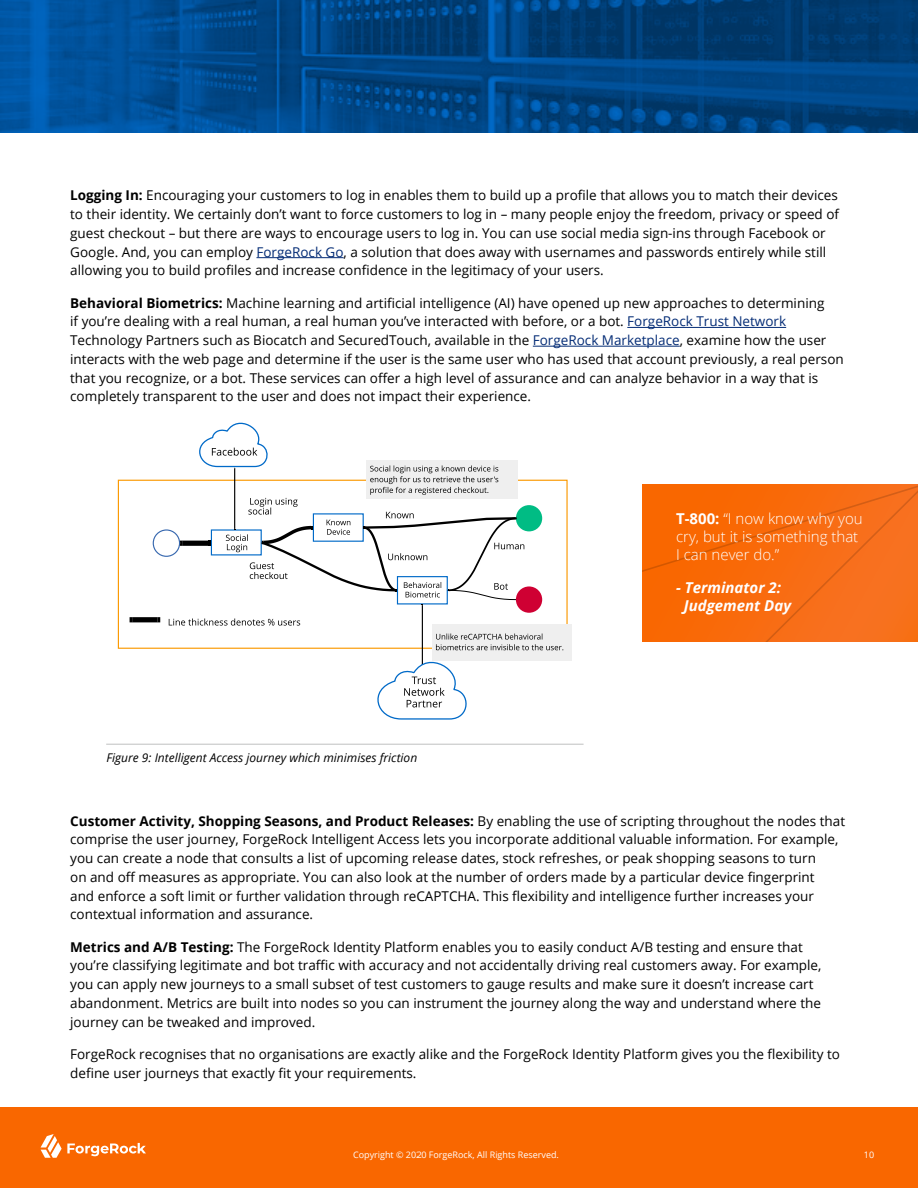
<style>
.page{position:relative;width:918px;height:1188px;background:#fff}
.page>*{position:absolute;margin:0;border:0;box-sizing:border-box;transform-origin:0 0}
.t1{font:300 15px/18px "Open Sans";color:#fff}
.t2{font:italic 700 15px/18px "Open Sans";color:#fff}
.t3{font:13.5px/18.8px "Open Sans";color:#000}
.t4{font:italic 12px "Open Sans";color:#000}
.t5{font:9px "Open Sans";color:#fff}
.s1{font-weight:700}
.s2{color:#032b75}
</style>
<div class="page">
<div style="left:0;top:1107px;width:918px;height:81px;background:#f96700"></div>
<svg style="left:41px;top:1134px;width:105px;height:24px"></svg>
<svg style="left:0;top:0;width:918px;height:133px;background:#004787"></svg>
<hr style="left:256px;top:257px;width:88px;height:1px;background:#032b75">
<hr style="left:627px;top:327px;width:159px;height:1px;background:#032b75">
<hr style="left:533px;top:346px;width:147px;height:1px;background:#032b75">
<hr style="left:422px;top:605px;width:1px;height:63px;background:#000">
<div style="left:516px;top:505px;width:26px;height:26px;background:#00bc84;border-radius:50%"></div>
<div style="left:516px;top:586px;width:26px;height:27px;background:#cf0033;border-radius:50%"></div>
<div style="left:153px;top:529px;width:27px;height:28px;border:1px solid #3768af;border-radius:50%"></div>
<div style="left:183px;top:541px;width:25px;height:5px;background:#000"></div>
<svg style="left:180px;top:541px;width:3px;height:5px"></svg>
<div style="left:132px;top:617px;width:26px;height:5px;background:#000"></div>
<svg style="left:169px;top:618px;width:131px;height:8px"></svg>
<div style="left:432px;top:624px;width:140px;height:37px;background:#efefef"></div>
<svg style="left:192px;top:422px;width:332px;height:184px"></svg>
<svg style="left:368px;top:634px;width:195px;height:86px"></svg>
<hr style="left:106px;top:744px;width:478px;height:1px;background:#bfc0c1">
<svg style="left:643px;top:485px;width:275px;height:156px;background:#f76b0e"></svg>
<p class="t3" style="left:70px;top:186px;width:770px"><span class="s1">Logging In:</span> Encouraging your customers to log in enables them to build up a profile that allows you to match their devices to their identity. We certainly don’t want to force customers to log in – many people enjoy the freedom, privacy or speed of guest checkout – but there are ways to encourage users to log in. You can use social media sign-ins through Facebook or Google. And, you can employ <span class="s2">ForgeRock Go</span>, a solution that does away with usernames and passwords entirely while still allowing you to build profiles and increase confidence in the legitimacy of your users.</p>
<p class="t3" style="left:70px;top:293px;width:775px"><span class="s1">Behavioral Biometrics:</span> Machine learning and artificial intelligence (AI) have opened up new approaches to determining<br>if you’re dealing with a real human, a real human you’ve interacted with before, or a bot. <span class="s2">ForgeRock Trust Network </span>Technology Partners such as Biocatch and SecuredTouch, available in the <span class="s2">ForgeRock Marketplace</span>, examine how the user interacts with the web page and determine if the user is the same user who has used that account previously, a real person that you recognize, or a bot. These services can offer a high level of assurance and can analyze behavior in a way that is completely transparent to the user and does not impact their experience.</p>
<p class="t4" style="left:106px;top:749px;width:312px">Figure 9: Intelligent Access journey which minimises friction</p>
<p class="t1" style="left:676px;top:509px;width:188px"><span class="s1">T-800:</span> “I now know why you cry, but it is something that<br>I can never do.”</p>
<p class="t2" style="left:684px;top:578px;width:109px;text-indent:-8px">- Terminator 2:<br>Judgement Day</p>
<p class="t3" style="left:70px;top:811px;width:776px"><span class="s1">Customer Activity, Shopping Seasons, and Product Releases:</span> By enabling the use of scripting throughout the nodes that comprise the user journey, ForgeRock Intelligent Access lets you incorporate additional valuable information. For example, you can create a node that consults a list of upcoming release dates, stock refreshes, or peak shopping seasons to turn<br>on and off measures as appropriate. You can also look at the number of orders made by a particular device fingerprint<br>and enforce a soft limit or further validation through reCAPTCHA. This flexibility and intelligence further increases your contextual information and assurance.</p>
<p class="t3" style="left:70px;top:937px;width:753px"><span class="s1">Metrics and A/B Testing:</span> The ForgeRock Identity Platform enables you to easily conduct A/B testing and ensure that you’re classifying legitimate and bot traffic with accuracy and not accidentally driving real customers away. For example, you can apply new journeys to a small subset of test customers to gauge results and make sure it doesn’t increase cart abandonment. Metrics are built into nodes so you can instrument the journey along the way and understand where the journey can be tweaked and improved.</p>
<p class="t3" style="left:70px;top:1044px;width:771px">ForgeRock recognises that no organisations are exactly alike and the ForgeRock Identity Platform gives you the flexibility to define user journeys that exactly fit your requirements.</p>
<p class="t5" style="left:353px;top:1148px;width:207px">Copyright © 2020 ForgeRock, All Rights Reserved.</p>
<p class="t5" style="left:864px;top:1149px;width:12px">10</p>
</div>
